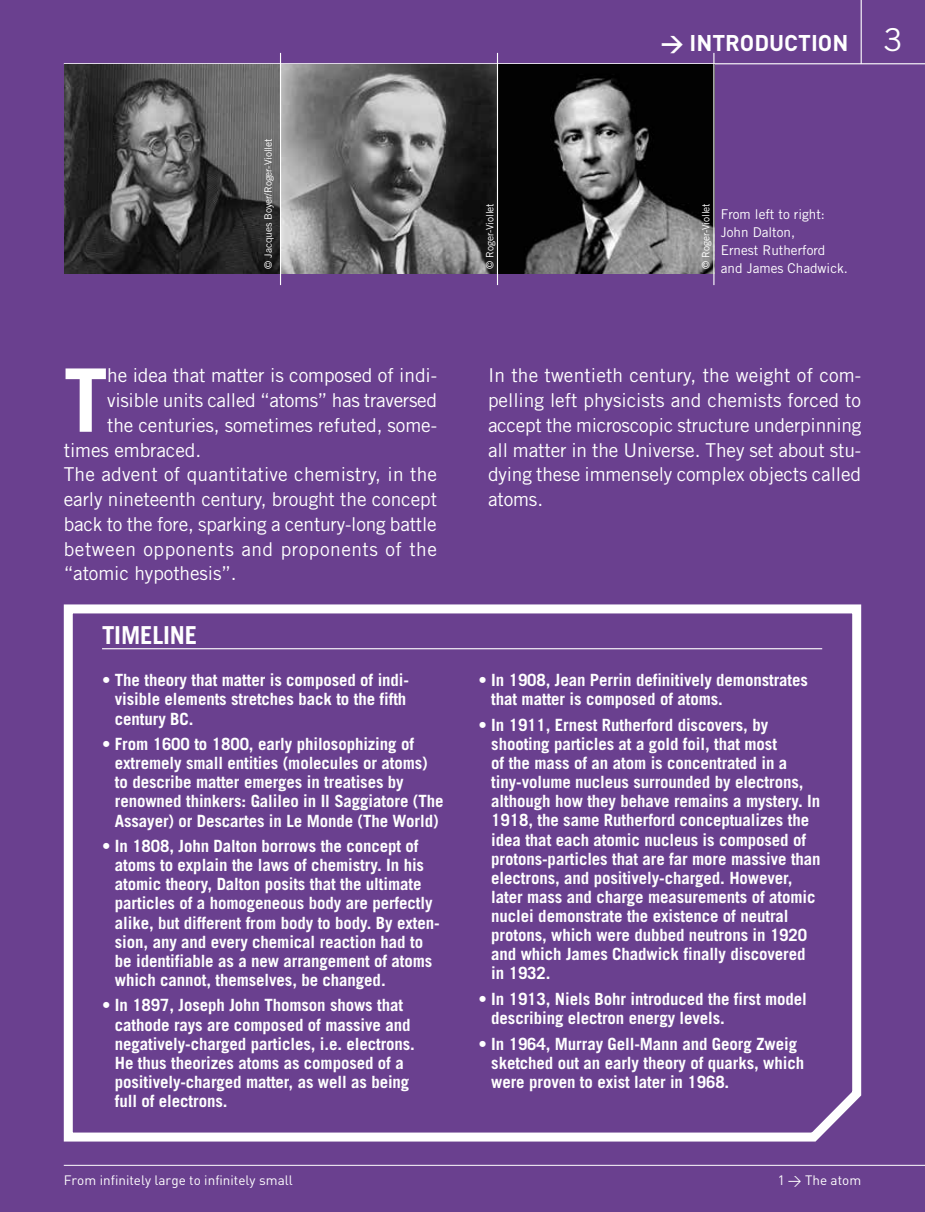
<style>
.page{position:relative;width:925px;height:1212px;background:#6a408f}
.page>*{position:absolute;margin:0;border:0;box-sizing:border-box;transform-origin:0 0}
.t1{font:700 87.75px "Trade Gothic";color:#fff}
.t2{font:700 24.75px "Trade Gothic";letter-spacing:-.005em;color:#fff}
.t3{font:700 22.5px "DIN";color:#fff}
.t4{font:19.12px/24.8px "Trade Gothic";letter-spacing:-.005em;color:#fff;text-align:justify}
.t5{font:19.12px "Trade Gothic";letter-spacing:.03em;color:#fff}
.t6{font:700 16.88px/19.1px "Trade Gothic";letter-spacing:-.005em;color:#fff}
.t7{font:13.5px/18px "Trade Gothic";color:#fff}
.t8{font:13.5px "DIN";color:#fff}
.t9{font:10.12px "Trade Gothic";letter-spacing:-.01em;color:#fff}
.s1{font-family:"Trade Gothic";font-weight:400;font-size:31.5px;color:#000}
</style>
<div class="page">
<hr style="left:64px;top:63px;width:861px;height:1px;background:#fff">
<hr style="left:860px;top:0;width:2px;height:64px;background:#fff">
<img style="left:64px;top:64px;width:216px;height:210px">
<svg style="left:281px;top:64px;width:216px;height:210px;background:#6c6c6c"></svg>
<svg style="left:498px;top:64px;width:215px;height:210px;background:#3a3a3a"></svg>
<hr style="left:64px;top:1165px;width:861px;height:1px;background:#fff">
<hr style="left:280px;top:53px;width:1px;height:232px;background:#fff">
<hr style="left:497px;top:53px;width:1px;height:232px;background:#fff">
<hr style="left:713px;top:53px;width:1px;height:232px;background:#fff">
<svg style="left:63px;top:604px;width:799px;height:538px"></svg>
<hr style="left:102px;top:648px;width:720px;height:1px;background:#fff">
<p class="t9" style="left:262px;top:269px;width:132px;rotate:-90deg">© Jacques Boyer/Roger-Viollet</p>
<h3 class="t3" style="left:661px;top:28px;width:244px">&gt; INTRODUCTION <span class="s1">3</span></h3>
<p class="t9" style="left:484px;top:269px;width:67px;rotate:-90deg">© Roger-Viollet</p>
<p class="t9" style="left:700px;top:269px;width:67px;rotate:-90deg">© Roger-Viollet</p>
<p class="t7" style="left:721px;top:205px;width:129px">From left to right:<br>John Dalton,<br>Ernest Rutherford and James Chadwick.</p>
<h1 class="t1" style="left:64px;top:347px;width:45px">T</h1>
<p class="t4" style="left:107px;top:363px;width:331px">he idea that matter is composed of indi-</p>
<p class="t4" style="left:107px;top:388px;width:332px">visible units called “atoms” has traversed</p>
<p class="t4" style="left:107px;top:412px;width:331px">the centuries, sometimes refuted, some-</p>
<p class="t4" style="left:64px;top:437px;width:139px">times embraced.</p>
<p class="t4" style="left:64px;top:462px;width:375px">The advent of quantitative chemistry, in the</p>
<p class="t4" style="left:64px;top:487px;width:375px">early nineteenth century, brought the concept</p>
<p class="t4" style="left:64px;top:511px;width:374px">back to the fore, sparking a century-long battle</p>
<p class="t5" style="left:64px;top:537px;width:375px">between opponents and proponents of the</p>
<p class="t4" style="left:64px;top:561px;width:174px">“atomic hypothesis”.</p>
<h2 class="t2" style="left:102px;top:620px;width:97px">TIMELINE</h2>
<p class="t6" style="left:115px;top:670px;width:296px;text-indent:-13px">• The theory that matter is composed of indi&shy;visible elements stretches back to the fifth century BC.</p>
<p class="t6" style="left:115px;top:734px;width:330px;text-indent:-13px">• From 1600 to 1800, early philosophizing of extremely small entities (molecules or atoms) to describe matter emerges in treatises by renowned thinkers: Galileo in Il Saggiatore (The Assayer) or Descartes in Le Monde (The World)</p>
<p class="t6" style="left:115px;top:836px;width:326px;text-indent:-13px">• In 1808, John Dalton borrows the concept of atoms to explain the laws of chemistry. In his atomic theory, Dalton posits that the ultimate particles of a homogeneous body are perfectly alike, but different from body to body. By exten&shy;sion, any and every chemical reaction had to be identifiable as a new arrangement of atoms which cannot, themselves, be changed.</p>
<p class="t6" style="left:115px;top:995px;width:301px;text-indent:-13px">• In 1897, Joseph John Thomson shows that cathode rays are composed of massive and negatively-charged particles, i.e. electrons.<br>He thus theorizes atoms as composed of a positively-charged matter, as well as being full of electrons.</p>
<p class="t4" style="left:488px;top:363px;width:375px">In the twentieth century, the weight of com&shy;pelling left physicists and chemists forced to accept the microscopic structure underpinning all matter in the Universe. They set about stu&shy;dying these immensely complex objects called atoms.</p>
<p class="t6" style="left:491px;top:670px;width:318px;text-indent:-13px">• In 1908, Jean Perrin definitively demonstrates that matter is composed of atoms.</p>
<p class="t6" style="left:491px;top:715px;width:331px;text-indent:-13px">• In 1911, Ernest Rutherford discovers, by shooting particles at a gold foil, that most<br>of the mass of an atom is concentrated in a tiny-volume nucleus surrounded by electrons, although how they behave remains a mystery. In 1918, the same Rutherford conceptualizes the idea that each atomic nucleus is composed of protons-particles that are far more massive than electrons, and positively-charged. However, later mass and charge measurements of atomic nuclei demonstrate the existence of neutral protons, which were dubbed neutrons in 1920 and which James Chadwick finally discovered in 1932.</p>
<p class="t6" style="left:491px;top:989px;width:317px;text-indent:-13px">• In 1913, Niels Bohr introduced the first model describing electron energy levels.</p>
<p class="t6" style="left:491px;top:1034px;width:314px;text-indent:-13px">• In 1964, Murray Gell-Mann and Georg Zweig sketched out an early theory of quarks, which were proven to exist later in 1968.</p>
<p class="t8" style="left:64px;top:1171px;width:230px">From infinitely large to infinitely small</p>
<p class="t8" style="left:778px;top:1171px;width:85px">1 &gt; The atom</p>
</div>
